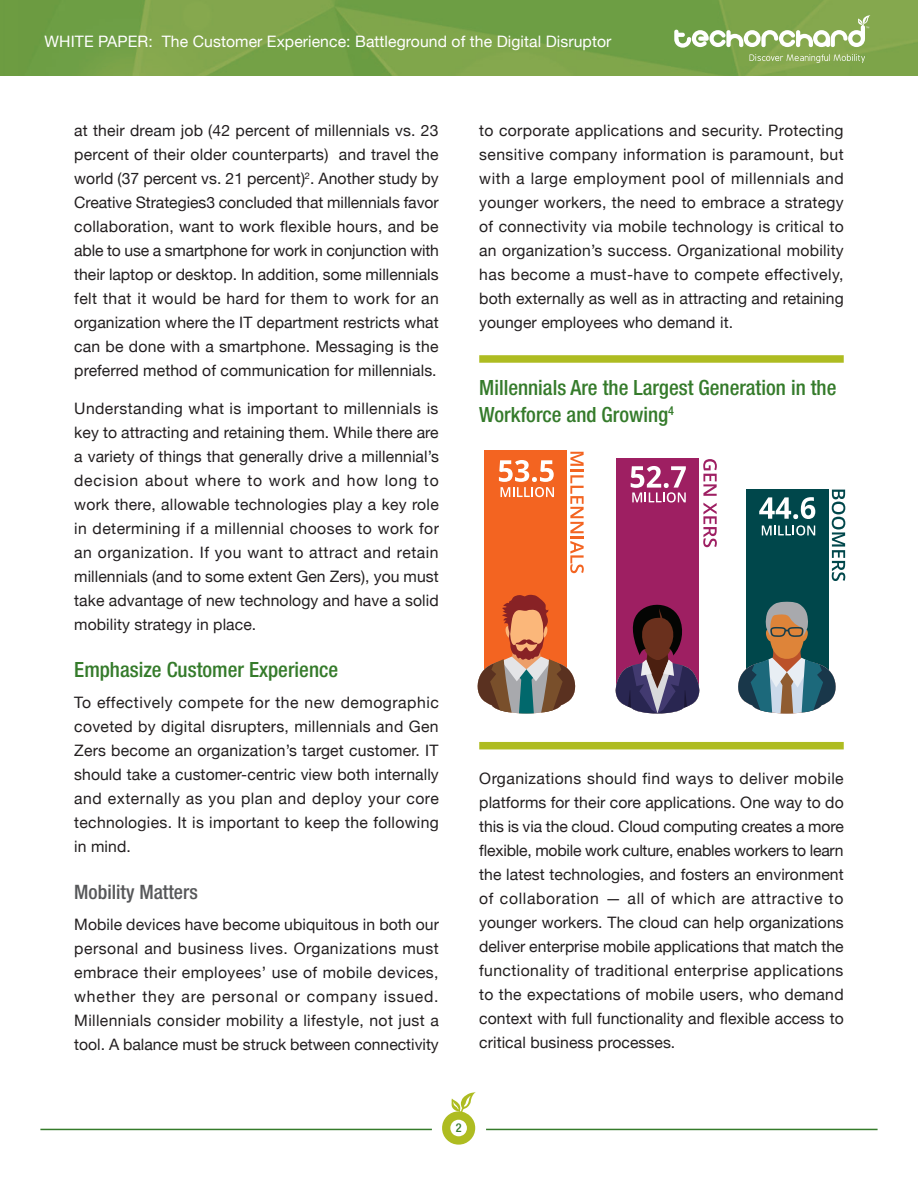
<style>
.page{position:relative;width:918px;height:1188px;background:#fff}
.page>*{position:absolute;margin:0;border:0;box-sizing:border-box;transform-origin:0 0}
.subhead{font:500 condensed 21px/27px "Helvetica Neue LT Std";color:#357b2b}
.gray_subhead{font:500 condensed 19.8px "Helvetica Neue LT Std";color:#57585a}
.body_copy_TO{font:15.75px/24px "Helvetica Neue";letter-spacing:.005em;color:#231f20;text-align:justify}
.body_copy_TO-2{font:15.75px "Helvetica Neue";letter-spacing:.005em;color:#fff}
.body_copy_TO-3{font:500 condensed 12.15px "Helvetica Neue LT Std";color:#357b2b}
</style>
<div class="page">
<div style="left:479px;top:355px;width:365px;height:8px;background:#aebc21"></div>
<div style="left:479px;top:742px;width:365px;height:7px;background:#aebc21"></div>
<svg style="left:442px;top:1092px;width:34px;height:53px"></svg>
<hr style="left:40px;top:1129px;width:392px;height:1px;background:#357b2b">
<hr style="left:486px;top:1129px;width:392px;height:1px;background:#357b2b">
<img style="left:0;top:0;width:918px;height:76px">
<svg style="left:674px;top:15px;width:196px;height:33px"></svg>
<svg style="left:750px;top:54px;width:115px;height:9px"></svg>
<div style="left:746px;top:489px;width:82px;height:204px;background:#00474b"></div>
<div style="left:617px;top:458px;width:82px;height:235px;background:#9e1f62"></div>
<div style="left:484px;top:450px;width:83px;height:243px;background:#f36421"></div>
<svg style="left:477px;top:595px;width:99px;height:119px"></svg>
<svg style="left:615px;top:599px;width:85px;height:115px"></svg>
<svg style="left:738px;top:602px;width:98px;height:112px"></svg>
<svg style="left:499px;top:460px;width:55px;height:37px"></svg>
<svg style="left:631px;top:466px;width:55px;height:37px"></svg>
<svg style="left:759px;top:497px;width:56px;height:22px"></svg>
<svg style="left:762px;top:525px;width:53px;height:11px"></svg>
<svg style="left:570px;top:452px;width:14px;height:14px"></svg>
<hr style="left:570px;top:469px;width:14px;height:3px;background:#f36421">
<svg style="left:570px;top:475px;width:14px;height:98px"></svg>
<svg style="left:703px;top:459px;width:14px;height:37px"></svg>
<svg style="left:703px;top:503px;width:14px;height:44px"></svg>
<svg style="left:832px;top:490px;width:13px;height:91px"></svg>
<p class="body_copy_TO-2" style="left:45px;top:30px;width:568px">WHITE PAPER: The Customer Experience: Battleground of the Digital Disruptor</p>
<p class="body_copy_TO" style="left:74px;top:120px;width:366px">at their dream job (42 percent of millennials vs. 23 percent of their older counterparts) and travel the world (37 percent vs. 21 percent)<sup>2</sup>. Another study by Creative Strategies3 concluded that millennials favor collaboration, want to work flexible hours, and be able to use a smartphone for work in conjunction with their laptop or desktop. In addition, some millennials felt that it would be hard for them to work for an organization where the IT department restricts what can be done with a smartphone. Messaging is the preferred method of communication for millennials.</p>
<p class="body_copy_TO" style="left:74px;top:397px;width:366px">Understanding what is important to millennials is key to attracting and retaining them. While there are a variety of things that generally drive a millennial’s decision about where to work and how long to work there, allowable technologies play a key role in determining if a millennial chooses to work for an organization. If you want to attract and retain millennials (and to some extent Gen Zers), you must take advantage of new technology and have a solid mobility strategy in place.</p>
<p class="subhead" style="left:74px;top:656px;width:265px">Emphasize Customer Experience</p>
<p class="body_copy_TO" style="left:74px;top:691px;width:366px">To effectively compete for the new demographic coveted by digital disrupters, millennials and Gen Zers become an organization’s target customer. IT should take a customer-centric view both internally and externally as you plan and deploy your core technologies. It is important to keep the following in mind.</p>
<p class="gray_subhead" style="left:74px;top:880px;width:125px">Mobility Matters</p>
<p class="body_copy_TO" style="left:74px;top:913px;width:366px">Mobile devices have become ubiquitous in both our personal and business lives. Organizations must embrace their employees’ use of mobile devices, whether they are personal or company issued.<br>Millennials consider mobility a lifestyle, not just a tool. A balance must be struck between connectivity</p>
<p class="body_copy_TO" style="left:479px;top:120px;width:366px">to corporate applications and security. Protecting sensitive company information is paramount, but with a large employment pool of millennials and younger workers, the need to embrace a strategy of connectivity via mobile technology is critical to an organization’s success. Organizational mobility has become a must-have to compete effectively, both externally as well as in attracting and retaining younger employees who demand it.</p>
<p class="subhead" style="left:479px;top:374px;width:359px">Millennials Are the Largest Generation in the<br>Workforce and Growing<sup>4</sup></p>
<p class="body_copy_TO" style="left:479px;top:768px;width:366px">Organizations should find ways to deliver mobile platforms for their core applications. One way to do this is via the cloud. Cloud computing creates a more flexible, mobile work culture, enables workers to learn the latest technologies, and fosters an environment of collaboration — all of which are attractive to younger workers. The cloud can help organizations deliver enterprise mobile applications that match the functionality of traditional enterprise applications to the expectations of mobile users, who demand context with full functionality and flexible access to critical business processes.</p>
<p class="body_copy_TO-3" style="left:456px;top:1120px;width:7px">2</p>
</div>
